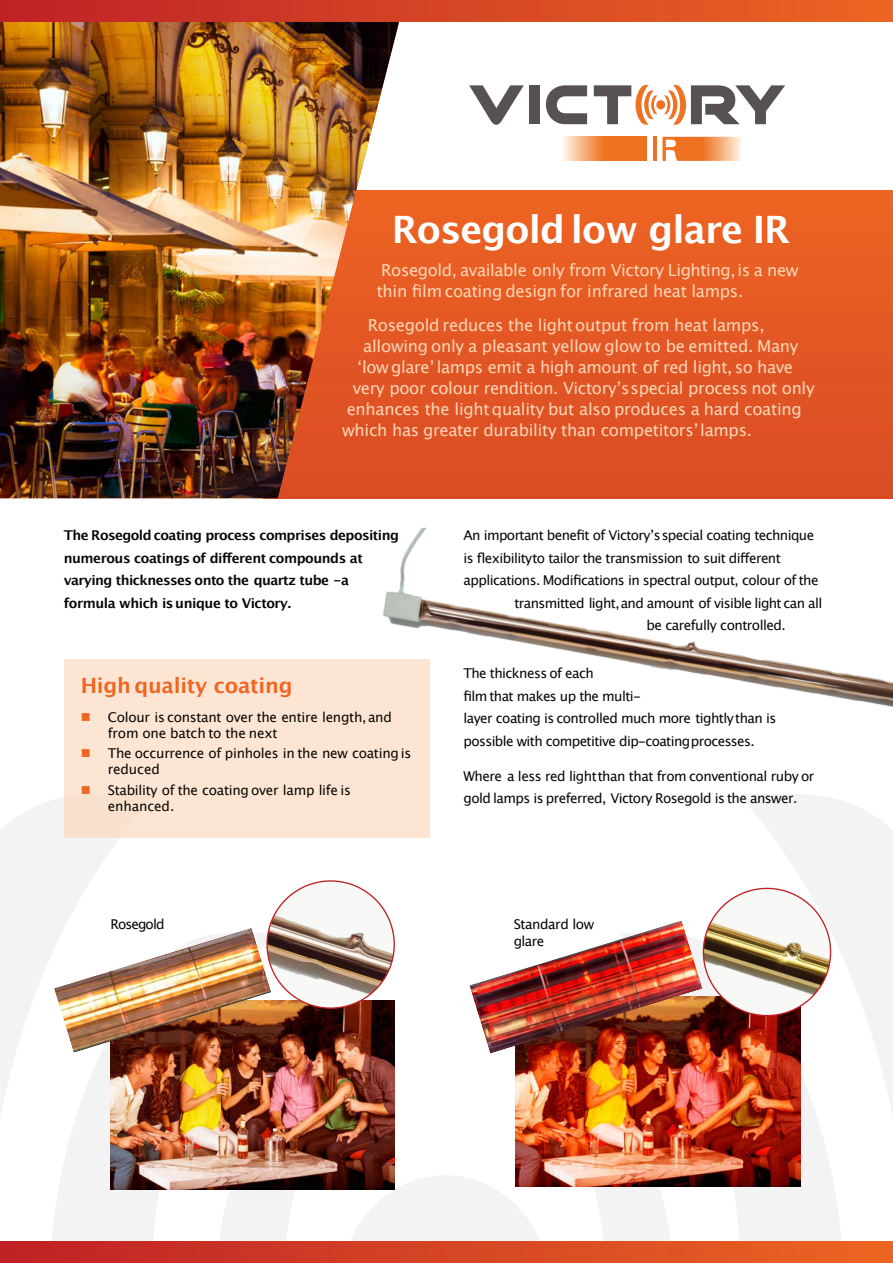
<style>
.page{position:relative;width:893px;height:1263px;background:#fff}
.page>*{position:absolute;margin:0;border:0;box-sizing:border-box;transform-origin:0 0}
.t1{font:700 37.65px "Lucida Grande";letter-spacing:-.025em;color:#fff}
.t2{font:700 21px "Lucida Grande";letter-spacing:-.01em;color:#ef6622}
.t3{font:16.5px/21px "Lucida Grande";letter-spacing:-.02em;color:#fdd5b6}
.t4{font:13.5px/22.5px "Lucida Grande";letter-spacing:-.04em;color:#080704}
.t5{font:13.5px/16.2px "Lucida Grande";letter-spacing:-.02em;color:#080704}
.t6{font:700 13.5px/22.5px "Lucida Grande";letter-spacing:-.04em;color:#080704}
.t7{font:13.5px "Lucida Grande";letter-spacing:-.065em;color:#080704}
.s1{color:#ef6622}
</style>
<div class="page">
<img style="left:0;top:794px;width:893px;height:448px">
<div style="left:264px;top:190px;width:629px;height:308px;background:#e35724"></div>
<img style="left:0;top:21px;width:404px;height:477px">
<div style="left:0;top:0;width:893px;height:21px;background:linear-gradient(to right,#bf2226,#ec6623)"></div>
<div style="left:0;top:1242px;width:893px;height:21px;background:linear-gradient(to right,#be2226,#ec6523)"></div>
<svg style="left:469px;top:85px;width:55px;height:40px"></svg>
<div style="left:529px;top:85px;width:11px;height:39px;background:#575153"></div>
<svg style="left:546px;top:85px;width:41px;height:39px"></svg>
<svg style="left:563px;top:137px;width:84px;height:24px"></svg>
<hr style="left:653px;top:137px;width:3px;height:24px;background:#ef7223">
<svg style="left:662px;top:137px;width:79px;height:24px"></svg>
<div style="left:656px;top:100px;width:9px;height:9px;background:#ef7223;border-radius:50%"></div>
<svg style="left:594px;top:85px;width:63px;height:40px"></svg>
<svg style="left:664px;top:85px;width:121px;height:40px"></svg>
<div style="left:64px;top:660px;width:365px;height:178px;background:#fde5d3"></div>
<img style="left:383px;top:528px;width:510px;height:180px">
<img style="left:515px;top:1023px;width:285px;height:163px">
<img style="left:111px;top:1016px;width:284px;height:174px">
<img style="left:54px;top:928px;width:217px;height:125px">
<img style="left:469px;top:920px;width:233px;height:133px">
<img style="left:258px;top:871px;width:146px;height:145px">
<img style="left:694px;top:879px;width:146px;height:144px">
<h1 class="t1" style="left:392px;top:213px;width:400px">Rosegold low glare IR</h1>
<p class="t3" style="left:377px;top:261px;width:423px">Rosegold, available only from Victory Lighting,is a new thin film coating design for infrared heat lamps.</p>
<p class="t3" style="left:368px;top:316px;width:398px">Rosegold reduces the lightoutput from heat lamps,</p>
<p class="t3" style="left:363px;top:337px;width:437px">allowing only a pleasant yellow glow to be emitted. Many</p>
<p class="t3" style="left:357px;top:358px;width:437px">ʻlow glareʼlamps emit a high amount of red light, so have</p>
<p class="t3" style="left:353px;top:379px;width:463px">very poor colour rendition. Victoryʼsspecial process not only</p>
<p class="t3" style="left:347px;top:400px;width:457px">enhances the lightquality but also produces a hard coating</p>
<p class="t3" style="left:342px;top:421px;width:411px">which has greater durability than competitorsʼlamps.</p>
<p class="t6" style="left:64px;top:525px;width:337px">The Rosegold coating process comprises depositing numerous coatings of different compounds at varying thicknesses onto the quartz tube -a formula which is unique to Victory.</p>
<h2 class="t2" style="left:81px;top:676px;width:213px">High quality coating</h2>
<p class="t5" style="left:108px;top:710px;width:286px;text-indent:-27px"><span class="s1">■</span> Colour is constant over the entire length,and from one batch to the next</p>
<p class="t5" style="left:108px;top:746px;width:305px;text-indent:-27px"><span class="s1">■</span> The occurrence of pinholes in the new coating is reduced</p>
<p class="t5" style="left:108px;top:783px;width:245px;text-indent:-27px"><span class="s1">■</span> Stability of the coating over lamp life is enhanced.</p>
<p class="t7" style="left:111px;top:919px;width:55px">Rosegold</p>
<p class="t4" style="left:463px;top:525px;width:352px">An important benefit of Victoryʼsspecial coating technique</p>
<p class="t4" style="left:463px;top:547px;width:319px">is flexibilityto tailor the transmission to suit different</p>
<p class="t4" style="left:463px;top:570px;width:357px">applications. Modifications in spectral output, colour of the</p>
<p class="t4" style="left:514px;top:592px;width:309px">transmitted light,and amount of visible light can all</p>
<p class="t4" style="left:646px;top:615px;width:141px">be carefully controlled.</p>
<p class="t4" style="left:463px;top:663px;width:314px">The thickness of each<br>film that makes up the multi-<br>layer coating is controlled much more tightlythan is possible with competitive dip-coatingprocesses.</p>
<p class="t4" style="left:463px;top:766px;width:352px">Where a less red lightthan that from conventional ruby or gold lamps is preferred, Victory Rosegold is the answer.</p>
<p class="t4" style="left:514px;top:917px;width:82px;line-height:16.2px">Standard low glare</p>
</div>
